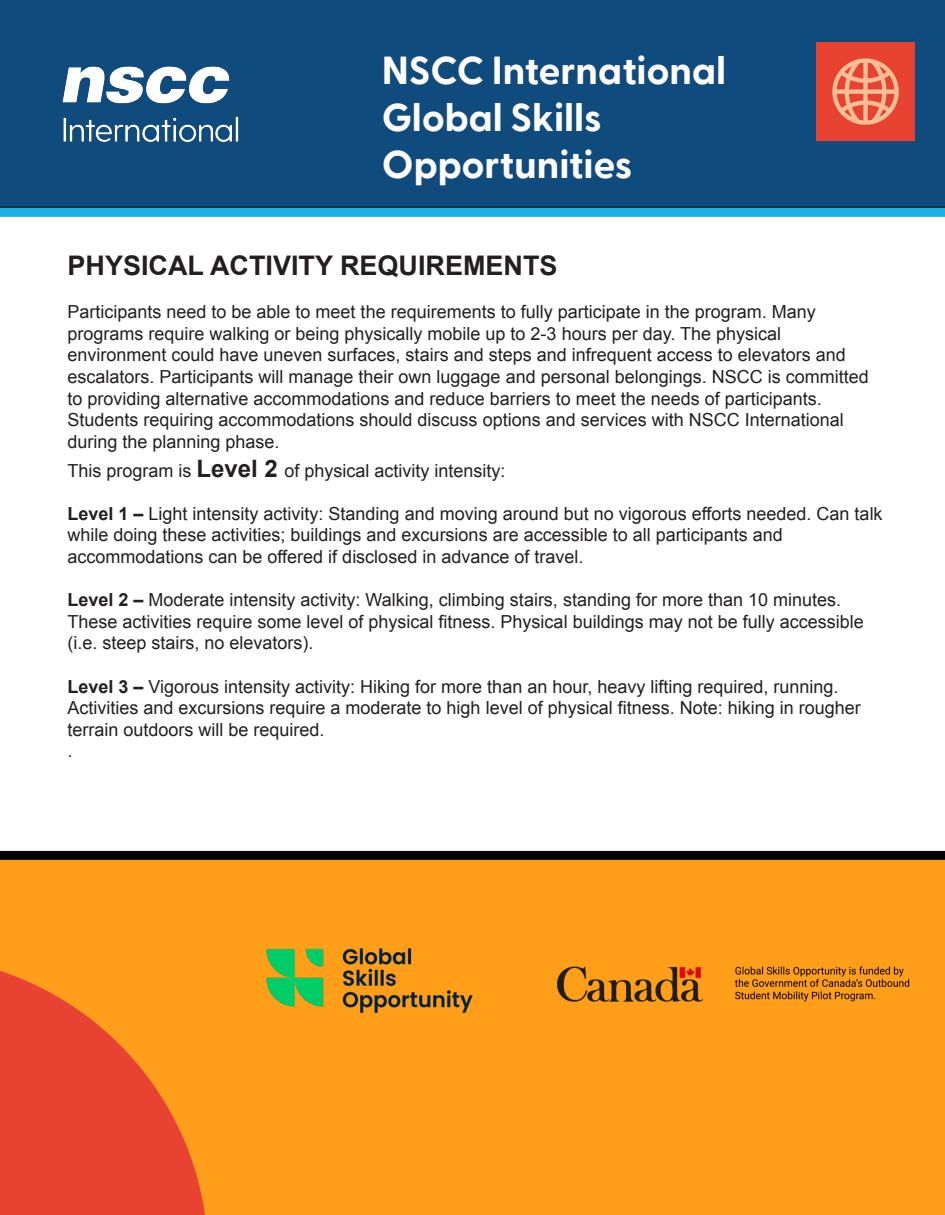
<style>
.page{position:relative;width:945px;height:1215px;background:#fff}
.page>*{position:absolute;margin:0;border:0;box-sizing:border-box;transform-origin:0 0}
.t1{font:700 39px "Greycliff CF";color:#fefcfd}
.t2{font:700 27px "Arial";color:#231f20}
.t3{font:18px/21.6px "Arial";color:#231f20}
.s1{font-weight:700;font-size:24px}
.s2{font-weight:700}
</style>
<div class="page">
<div style="left:0;top:860px;width:945px;height:355px;background:#ff9e18"></div>
<div style="left:0;top:0;width:945px;height:208px;background:#104b7e"></div>
<img style="left:36px;top:32px;width:292px;height:128px">
<img style="left:816px;top:43px;width:98px;height:98px">
<div style="left:0;top:208px;width:945px;height:9px;background:#18b3e4"></div>
<img style="left:557px;top:966px;width:353px;height:36px">
<img style="left:266px;top:948px;width:207px;height:65px">
<div style="left:0;top:851px;width:945px;height:9px;background:#010001"></div>
<img style="left:0;top:971px;width:205px;height:244px">
<p class="t1" style="left:382px;top:47px;width:346px">NSCC International</p>
<p class="t1" style="left:382px;top:94px;width:222px">Global Skills</p>
<p class="t1" style="left:382px;top:141px;width:252px">Opportunities</p>
<p class="t2" style="left:68px;top:248px;width:492px">PHYSICAL ACTIVITY REQUIREMENTS</p>
<p class="t3" style="left:68px;top:301px;width:750px">Participants need to be able to meet the requirements to fully participate in the program. Many</p>
<p class="t3" style="left:68px;top:323px;width:715px">programs require walking or being physically mobile up to 2-3 hours per day. The physical</p>
<p class="t3" style="left:68px;top:344px;width:780px">environment could have uneven surfaces, stairs and steps and infrequent access to elevators and</p>
<p class="t3" style="left:68px;top:366px;width:803px">escalators. Participants will manage their own luggage and personal belongings. NSCC is committed to providing alternative accommodations and reduce barriers to meet the needs of participants.</p>
<p class="t3" style="left:68px;top:409px;width:778px">Students requiring accommodations should discuss options and services with NSCC International during the planning phase.</p>
<p class="t3" style="left:68px;top:460px;width:440px">This program is <span class="s1">Level 2</span> of physical activity intensity:</p>
<p class="t3" style="left:68px;top:503px;width:817px"><span class="s2">Level 1 –</span> Light intensity activity: Standing and moving around but no vigorous efforts needed. Can talk while doing these activities; buildings and excursions are accessible to all participants and</p>
<p class="t3" style="left:68px;top:546px;width:517px">accommodations can be offered if disclosed in advance of travel.</p>
<p class="t3" style="left:68px;top:589px;width:798px"><span class="s2">Level 2 –</span> Moderate intensity activity: Walking, climbing stairs, standing for more than 10 minutes.<br>These activities require some level of physical fitness. Physical buildings may not be fully accessible (i.e. steep stairs, no elevators).</p>
<p class="t3" style="left:68px;top:676px;width:795px"><span class="s2">Level 3 –</span> Vigorous intensity activity: Hiking for more than an hour, heavy lifting required, running.<br>Activities and excursions require a moderate to high level of physical fitness. Note: hiking in rougher terrain outdoors will be required.</p>
<p class="t3" style="left:68px;top:740px;width:7px">.</p>
</div>
